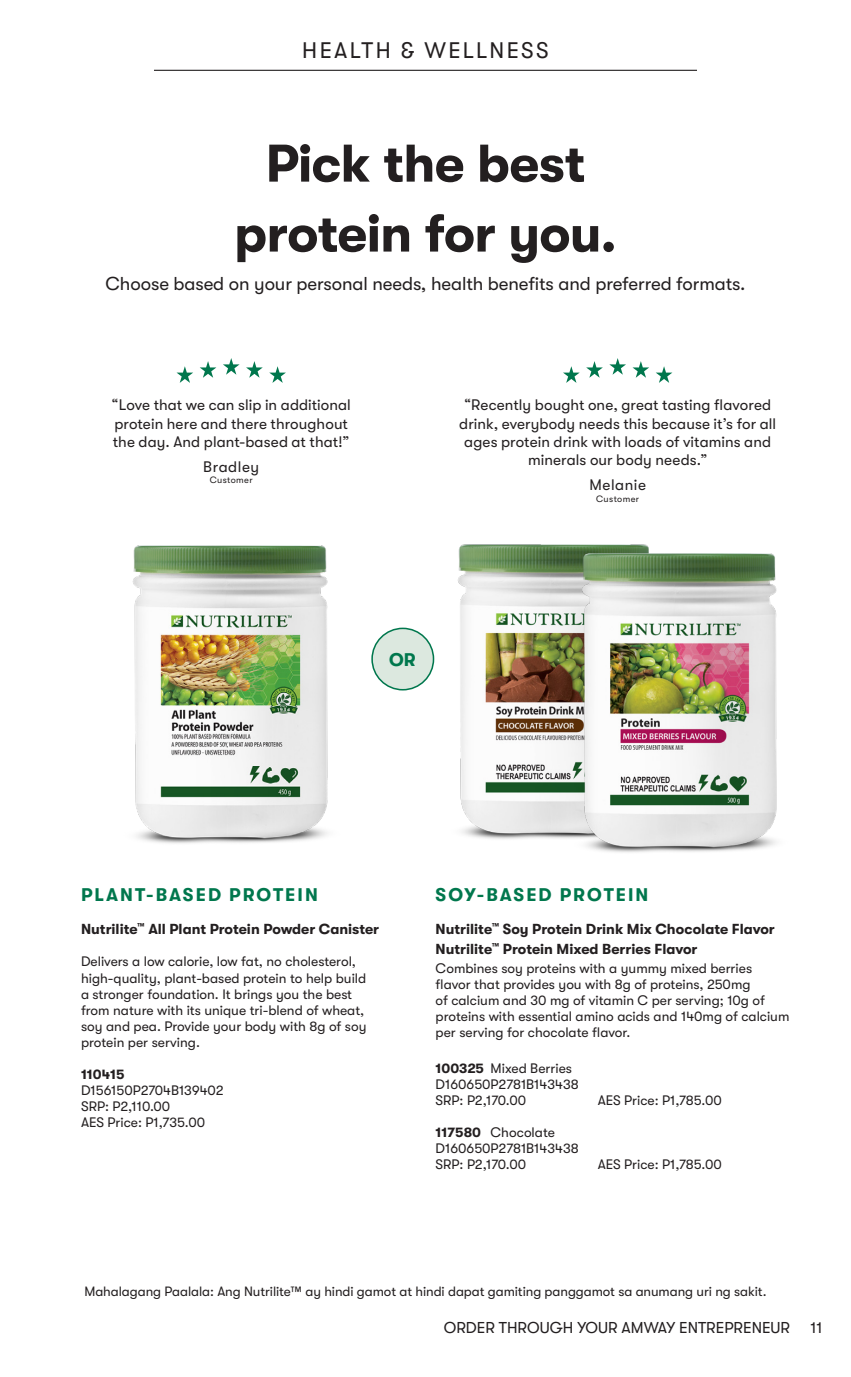
<style>
.page{position:relative;width:851px;height:1377px;background:#fff}
.page>*{position:absolute;margin:0;border:0;box-sizing:border-box;transform-origin:0 0}
._2023_IBO_Portfolio_-_Headline{font:700 52.88px "GT Walsheim Pro";letter-spacing:-.015em;color:#231f20}
.t1{font:22.5px "GT Walsheim Pro";letter-spacing:.1em;color:#231f20}
._2023_IBO_Portfolio_-_Subcopy{font:18.68px "GT Walsheim Pro";letter-spacing:-.005em;color:#231f20}
._01_2023Product_-_Name{font:700 18.22px "GT Walsheim Pro";letter-spacing:.11em;color:#00774d}
._2023_Callout_Circle{font:700 18.22px "GT Walsheim Pro";color:#00774d}
.t2{font:15.75px "GT Walsheim Pro";color:#231f20}
.t3{font:15.3px/18.2px "GT Walsheim Pro";letter-spacing:.005em;color:#231f20}
.t4{font:15.3px "GT Walsheim Pro";letter-spacing:.04em;color:#231f20}
.t5{font:15.3px "GT Walsheim Pro";letter-spacing:.035em;color:#231f20}
._01_2023Product_-_Name-2{font:700 14.4px "GT Walsheim Pro";color:#231f20}
._01_2023Product_-_Name-3{font:13.72px/16px "GT Walsheim Pro";color:#231f20}
._03_2023Product_-_SKU_and_Qty{font:13.72px "GT Walsheim Pro";color:#231f20}
._01_2023Product_-_Name-4{font:700 13.72px "GT Walsheim Pro";color:#231f20}
.Disclaimer_DkGrey{font:13.5px "GT Walsheim Pro";letter-spacing:-.005em;color:#231f20}
.t6{font:9.22px "GT Walsheim Pro";letter-spacing:.04em;color:#231f20}
.s1{font-weight:700}
</style>
<div class="page">
<hr style="left:154px;top:70px;width:543px;height:1px;background:#231f20">
<svg style="left:176px;top:366px;width:17px;height:17px"></svg>
<svg style="left:200px;top:361px;width:16px;height:17px"></svg>
<svg style="left:223px;top:358px;width:16px;height:17px"></svg>
<svg style="left:246px;top:361px;width:17px;height:17px"></svg>
<svg style="left:269px;top:366px;width:17px;height:17px"></svg>
<svg style="left:563px;top:366px;width:16px;height:17px"></svg>
<svg style="left:586px;top:361px;width:17px;height:17px"></svg>
<svg style="left:609px;top:358px;width:17px;height:17px"></svg>
<svg style="left:632px;top:361px;width:17px;height:17px"></svg>
<svg style="left:656px;top:366px;width:16px;height:17px"></svg>
<img style="left:132px;top:545px;width:269px;height:299px">
<img style="left:458px;top:544px;width:191px;height:295px">
<img style="left:562px;top:553px;width:215px;height:300px">
<div style="left:372px;top:628px;width:61px;height:62px;background:#dce8df;border-radius:50%"></div>
<div style="left:371px;top:628px;width:63px;height:63px;border:2px solid #00774d;border-radius:50%"></div>
<p class="t1" style="left:302px;top:37px;width:248px">HEALTH &amp; WELLNESS</p>
<p class="_2023_IBO_Portfolio_-_Headline" style="left:266px;top:134px;width:321px">Pick the best</p>
<p class="_2023_IBO_Portfolio_-_Headline" style="left:234px;top:204px;width:384px">protein for you.</p>
<p class="_2023_IBO_Portfolio_-_Subcopy" style="left:106px;top:274px;width:641px">Choose based on your personal needs, health benefits and preferred formats.</p>
<p class="t3" style="left:111px;top:396px;width:241px">“Love that we can slip in additional protein here and there throughout the day. And plant-based at that!”</p>
<p class="t4" style="left:203px;top:458px;width:58px">Bradley</p>
<p class="t6" style="left:210px;top:475px;width:44px">Customer</p>
<p class="t3" style="left:459px;top:396px;width:318px;text-align:center">“Recently bought one, great tasting flavored drink, everybody needs this because it’s for all ages protein drink with loads of vitamins and minerals our body needs.”</p>
<p class="t5" style="left:589px;top:477px;width:58px">Melanie</p>
<p class="t6" style="left:596px;top:494px;width:44px">Customer</p>
<p class="_2023_Callout_Circle" style="left:389px;top:649px;width:28px">OR</p>
<p class="_01_2023Product_-_Name" style="left:81px;top:885px;width:238px">PLANT-BASED PROTEIN</p>
<p class="_01_2023Product_-_Name-2" style="left:81px;top:921px;width:299px">Nutrilite<sup>™</sup> All Plant Protein Powder Canister</p>
<p class="_01_2023Product_-_Name-3" style="left:81px;top:954px;width:287px">Delivers a low calorie, low fat, no cholesterol, high-quality, plant-based protein to help build a stronger foundation. It brings you the best from nature with its unique tri-blend of wheat, soy and pea. Provide your body with 8g of soy protein per serving.</p>
<p class="_01_2023Product_-_Name-4" style="left:81px;top:1066px;width:45px">110415</p>
<p class="_01_2023Product_-_Name-3" style="left:81px;top:1082px;width:144px">D156150P2704B139402</p>
<p class="_01_2023Product_-_Name-3" style="left:81px;top:1098px;width:91px">SRP: P2,110.00</p>
<p class="_01_2023Product_-_Name-3" style="left:81px;top:1114px;width:126px">AES Price: P1,735.00</p>
<p class="_01_2023Product_-_Name" style="left:435px;top:885px;width:214px">SOY-BASED PROTEIN</p>
<p class="_01_2023Product_-_Name-2" style="left:435px;top:921px;width:341px">Nutrilite<sup>™</sup> Soy Protein Drink Mix Chocolate Flavor</p>
<p class="_01_2023Product_-_Name-2" style="left:435px;top:941px;width:263px">Nutrilite<sup>™</sup> Protein Mixed Berries Flavor</p>
<p class="_01_2023Product_-_Name-3" style="left:435px;top:961px;width:355px">Combines soy proteins with a yummy mixed berries flavor that provides you with 8g of proteins, 250mg<br>of calcium and 30 mg of vitamin C per serving; 10g of proteins with essential amino acids and 140mg of calcium per serving for chocolate flavor.</p>
<p class="_03_2023Product_-_SKU_and_Qty" style="left:435px;top:1061px;width:138px"><span class="s1">100325</span> Mixed Berries</p>
<p class="_03_2023Product_-_SKU_and_Qty" style="left:435px;top:1077px;width:145px">D160650P2781B143438</p>
<p class="_03_2023Product_-_SKU_and_Qty" style="left:435px;top:1093px;width:92px">SRP: P2,170.00</p>
<p class="_03_2023Product_-_SKU_and_Qty" style="left:597px;top:1093px;width:126px">AES Price: P1,785.00</p>
<p class="_03_2023Product_-_SKU_and_Qty" style="left:435px;top:1125px;width:121px"><span class="s1">117580</span> Chocolate</p>
<p class="_03_2023Product_-_SKU_and_Qty" style="left:435px;top:1141px;width:145px">D160650P2781B143438</p>
<p class="_03_2023Product_-_SKU_and_Qty" style="left:435px;top:1157px;width:92px">SRP: P2,170.00</p>
<p class="_03_2023Product_-_SKU_and_Qty" style="left:597px;top:1157px;width:126px">AES Price: P1,785.00</p>
<p class="Disclaimer_DkGrey" style="left:84px;top:1284px;width:683px">Mahalagang Paalala: Ang Nutrilite™ ay hindi gamot at hindi dapat gamiting panggamot sa anumang uri ng sakit.</p>
<p class="t2" style="left:444px;top:1319px;width:348px">ORDER THROUGH YOUR AMWAY ENTREPRENEUR</p>
<p class="t2" style="left:810px;top:1319px;width:13px">11</p>
</div>
